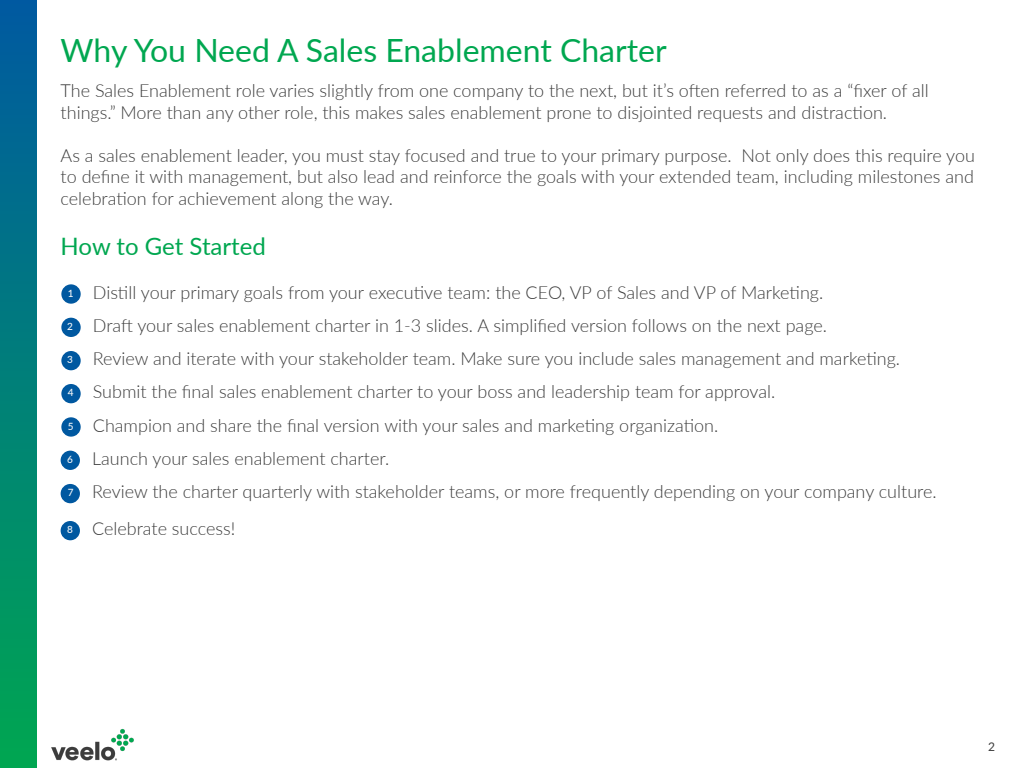
<style>
.page{position:relative;width:1024px;height:768px;background:#fff}
.page>*{position:absolute;margin:0;border:0;box-sizing:border-box;transform-origin:0 0}
.t1{font:32px "Lato";color:#00a750}
.t2{font:24px "Lato";color:#00a750}
.t3{font:300 18px/21.6px "Lato";color:#3c3c3c}
.t4{font:12px "Lato";color:#3c3c3c}
.t5{font:500 10px "Lato";color:#f9f9f9}
</style>
<div class="page">
<div style="left:0;top:0;width:36px;height:768px;background:linear-gradient(to bottom,#0059a1,#00a651)"></div>
<img style="left:51px;top:729px;width:83px;height:32px">
<div style="left:61px;top:284px;width:20px;height:20px;background:#0058a0;border-radius:50%"></div>
<div style="left:61px;top:351px;width:20px;height:19px;background:#0058a0;border-radius:50%"></div>
<div style="left:61px;top:318px;width:20px;height:19px;background:#0058a0;border-radius:50%"></div>
<div style="left:61px;top:384px;width:20px;height:19px;background:#0058a0;border-radius:50%"></div>
<div style="left:61px;top:417px;width:20px;height:20px;background:#0058a0;border-radius:50%"></div>
<div style="left:61px;top:451px;width:19px;height:19px;background:#0058a0;border-radius:50%"></div>
<div style="left:61px;top:484px;width:19px;height:19px;background:#0058a0;border-radius:50%"></div>
<div style="left:61px;top:521px;width:19px;height:19px;background:#0058a0;border-radius:50%"></div>
<p class="t1" style="left:61px;top:27px;width:608px">Why You Need A Sales Enablement Charter</p>
<p class="t3" style="left:61px;top:79px;width:870px">The Sales Enablement role varies slightly from one company to the next, but it’s often referred to as a “fixer of all things.” More than any other role, this makes sales enablement prone to disjointed requests and distraction.</p>
<p class="t3" style="left:61px;top:144px;width:916px;text-align:justify">As a sales enablement leader, you must stay focused and true to your primary purpose. Not only does this require you to define it with management, but also lead and reinforce the goals with your extended team, including milestones and celebration for achievement along the way.</p>
<p class="t2" style="left:61px;top:229px;width:207px">How to Get Started</p>
<p class="t5" style="left:68px;top:286px;width:7px">1</p>
<p class="t5" style="left:67px;top:319px;width:7px">2</p>
<p class="t5" style="left:67px;top:352px;width:7px">3</p>
<p class="t5" style="left:68px;top:385px;width:7px">4</p>
<p class="t5" style="left:68px;top:419px;width:7px">5</p>
<p class="t5" style="left:67px;top:452px;width:7px">6</p>
<p class="t5" style="left:68px;top:485px;width:7px">7</p>
<p class="t5" style="left:67px;top:522px;width:7px">8</p>
<p class="t3" style="left:93px;top:281px;width:732px">Distill your primary goals from your executive team: the CEO, VP of Sales and VP of Marketing.</p>
<p class="t3" style="left:93px;top:314px;width:736px">Draft your sales enablement charter in 1-3 slides. A simplified version follows on the next page.</p>
<p class="t3" style="left:93px;top:348px;width:809px">Review and iterate with your stakeholder team. Make sure you include sales management and marketing.</p>
<p class="t3" style="left:93px;top:381px;width:684px">Submit the final sales enablement charter to your boss and leadership team for approval.</p>
<p class="t3" style="left:93px;top:414px;width:627px">Champion and share the final version with your sales and marketing organization.</p>
<p class="t3" style="left:92px;top:447px;width:299px">Launch your sales enablement charter.</p>
<p class="t3" style="left:92px;top:481px;width:846px">Review the charter quarterly with stakeholder teams, or more frequently depending on your company culture.</p>
<p class="t3" style="left:92px;top:518px;width:145px">Celebrate success!</p>
<p class="t4" style="left:988px;top:738px;width:8px">2</p>
</div>
